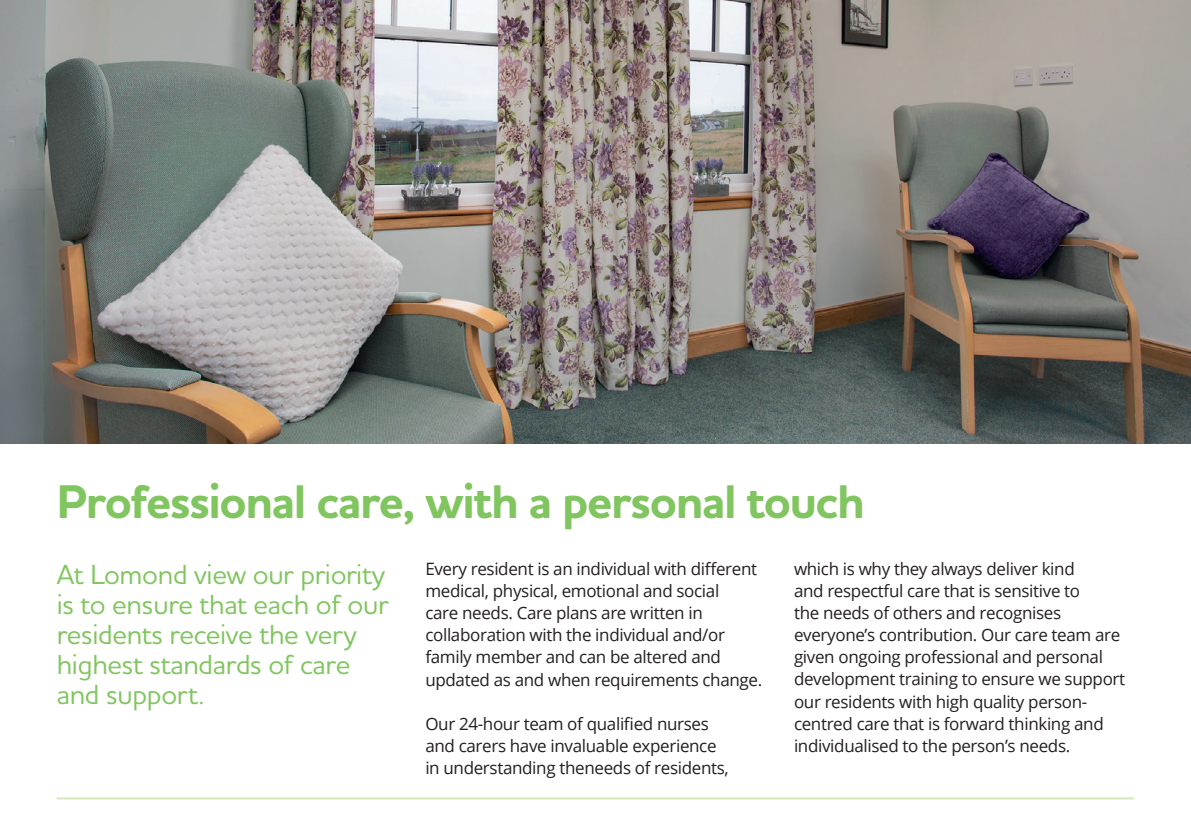
<style>
.page{position:relative;width:1191px;height:840px;background:#fff}
.page>*{position:absolute;margin:0;border:0;box-sizing:border-box;transform-origin:0 0}
.t1{font:700 48px "Houschka Pro";letter-spacing:-.03em;color:#80c55f}
.t2{font:500 28px/30px "Houschka Pro";letter-spacing:-.01em;color:#80c55f}
.t3{font:17px/22px "Open Sans";letter-spacing:-.02em;color:#231f20}
</style>
<div class="page">
<img style="left:0;top:0;width:1191px;height:443px">
<hr style="left:57px;top:797px;width:1077px;height:2px;background:#d5e8bc">
<h1 class="t1" style="left:57px;top:470px;width:809px">Professional care, with a personal touch</h1>
<h2 class="t2" style="left:57px;top:558px;width:333px">At Lomond view our priority is to ensure that each of our residents receive the very highest standards of care and support.</h2>
<p class="t3" style="left:425px;top:557px;width:338px">Every resident is an individual with different medical, physical, emotional and social<br>care needs. Care plans are written in collaboration with the individual and/or family member and can be altered and updated as and when requirements change.</p>
<p class="t3" style="left:425px;top:711px;width:305px">Our 24-hour team of qualified nurses and carers have invaluable experience in understanding theneeds of residents,</p>
<p class="t3" style="left:794px;top:557px;width:333px">which is why they always deliver kind<br>and respectful care that is sensitive to<br>the needs of others and recognises everyone’s contribution. Our care team are given ongoing professional and personal development training to ensure we support our residents with high quality person&shy;centred care that is forward thinking and individualised to the person’s needs.</p>
</div>
